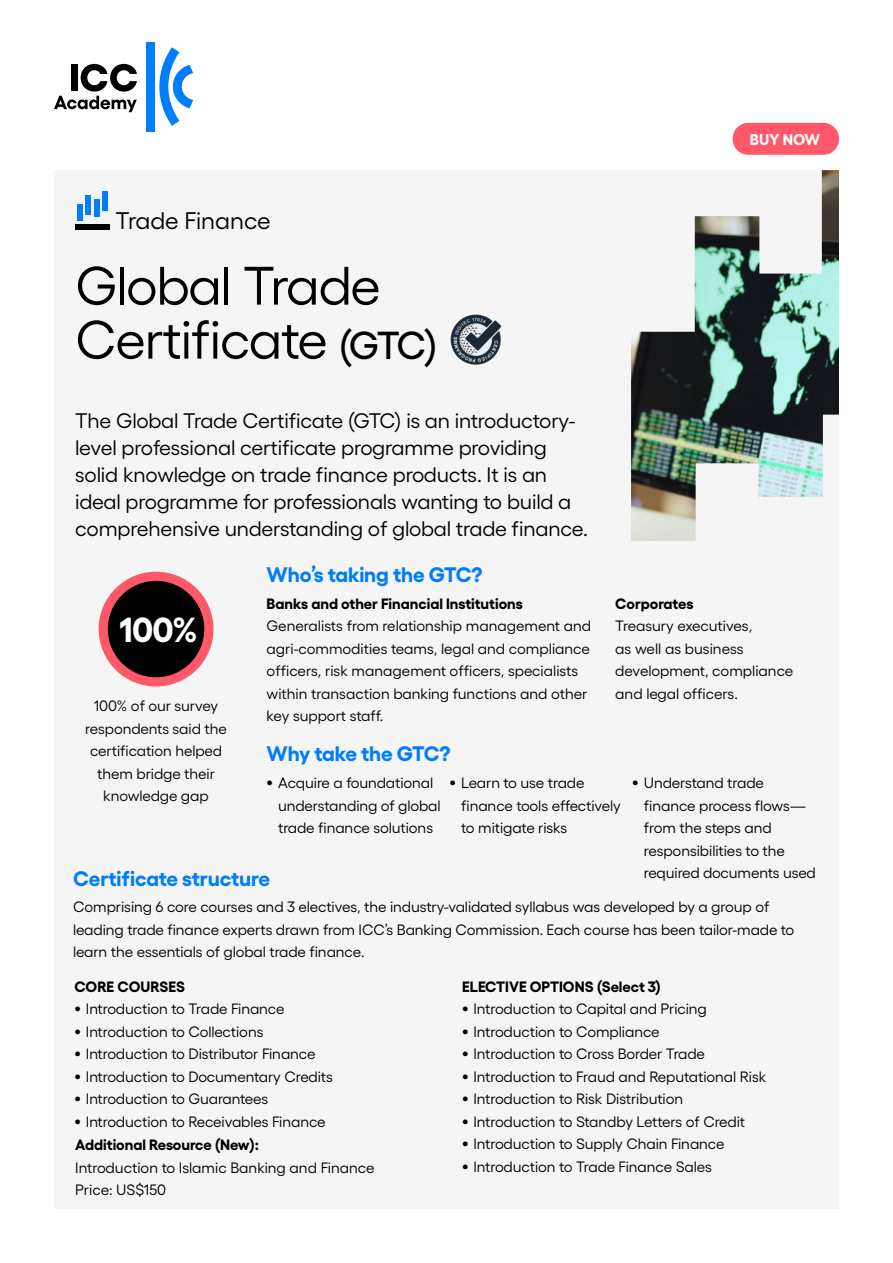
<style>
.page{position:relative;width:893px;height:1263px;background:#fff}
.page>*{position:absolute;margin:0;border:0;box-sizing:border-box;transform-origin:0 0}
.t1{font:54px/54px "Gellix";letter-spacing:-.02em;color:#000}
.t2{font:700 34.8px "Gellix";color:#fff}
.t3{font:24px "Gellix";letter-spacing:-.005em;color:#000}
.t4{font:21px/27px "Gellix";letter-spacing:-.01em;color:#000}
.t5{font:700 21px "Gellix";letter-spacing:-.005em;color:#007dff}
.t6{font:700 21px "Gellix";letter-spacing:-.025em;color:#007dff}
.t7{font:700 15.6px "Gellix";letter-spacing:-.01em;color:#fff}
.t8{font:15px/22.5px "Gellix";letter-spacing:-.005em;color:#000}
.t9{font:700 15px "Gellix";color:#000}
.s1{font-weight:500;font-size:39px}
.s2{font-size:21px}
</style>
<div class="page">
<div style="left:54px;top:170px;width:785px;height:1039px;background:#f5f5f5"></div>
<div style="left:733px;top:123px;width:106px;height:32px;background:#ff5869;border-radius:16px"></div>
<img style="left:450px;top:314px;width:52px;height:51px">
<div style="left:146px;top:42px;width:9px;height:89px;background:#007dff"></div>
<svg style="left:159px;top:47px;width:34px;height:79px"></svg>
<svg style="left:54px;top:64px;width:83px;height:48px"></svg>
<div style="left:77px;top:204px;width:6px;height:17px;background:#007dff"></div>
<div style="left:102px;top:191px;width:6px;height:20px;background:#007dff"></div>
<div style="left:86px;top:195px;width:5px;height:20px;background:#007dff"></div>
<div style="left:94px;top:200px;width:5px;height:17px;background:#007dff"></div>
<div style="left:75px;top:224px;width:35px;height:5px;background:#000"></div>
<div style="left:99px;top:572px;width:114px;height:114px;background:#ff5869;border-radius:50%"></div>
<div style="left:108px;top:581px;width:96px;height:96px;background:#000;border-radius:50%"></div>
<img style="left:631px;top:170px;width:208px;height:371px">
<h3 class="t3" style="left:116px;top:210px;width:157px">Trade Finance</h3>
<h1 class="t1" style="left:75px;top:261px;width:364px">Global Trade<br>Certificate <span class="s1">(GTC)</span></h1>
<p class="t7" style="left:750px;top:132px;width:72px">BUY NOW</p>
<p class="t4" style="left:75px;top:408px;width:514px">The Global Trade Certificate (GTC) is an introductory&shy;level professional certificate programme providing solid knowledge on trade finance products. It is an ideal programme for professionals wanting to build a comprehensive understanding of global trade finance.</p>
<h3 class="t5" style="left:267px;top:565px;width:217px">Who’s taking the GTC?</h3>
<p class="t9" style="left:267px;top:596px;width:258px">Banks and other Financial Institutions</p>
<p class="t8" style="left:267px;top:615px;width:326px">Generalists from relationship management and agri-commodities teams, legal and compliance officers, risk management officers, specialists within transaction banking functions and other key support staff.</p>
<p class="t9" style="left:615px;top:596px;width:80px">Corporates</p>
<p class="t8" style="left:615px;top:615px;width:180px">Treasury executives,<br>as well as business development, compliance and legal officers.</p>
<h2 class="t2" style="left:119px;top:613px;width:80px">100%</h2>
<p class="t8" style="left:85px;top:695px;width:143px;text-align:center">100% of our survey respondents said the certification helped them bridge their knowledge gap</p>
<h3 class="t6" style="left:267px;top:744px;width:186px">Why take the GTC?</h3>
<p class="t8" style="left:278px;top:772px;width:164px;text-indent:-12px"><span class="s2">•</span> Acquire a foundational understanding of global trade finance solutions</p>
<p class="t8" style="left:461px;top:772px;width:161px;text-indent:-12px"><span class="s2">•</span> Learn to use trade finance tools effectively to mitigate risks</p>
<p class="t8" style="left:644px;top:772px;width:174px;text-indent:-12px"><span class="s2">•</span> Understand trade finance process flows— from the steps and responsibilities to the required documents used</p>
<h3 class="t5" style="left:73px;top:868px;width:198px">Certificate structure</h3>
<p class="t8" style="left:73px;top:896px;width:723px">Comprising 6 core courses and 3 electives, the industry-validated syllabus was developed by a group of leading trade finance experts drawn from ICC’s Banking Commission. Each course has been tailor-made to learn the essentials of global trade finance.</p>
<p class="t9" style="left:74px;top:979px;width:112px">CORE COURSES</p>
<p class="t8" style="left:74px;top:998px;width:212px"><span class="s2">•</span> Introduction to Trade Finance</p>
<p class="t8" style="left:74px;top:1021px;width:191px"><span class="s2">•</span> Introduction to Collections</p>
<p class="t8" style="left:74px;top:1043px;width:243px"><span class="s2">•</span> Introduction to Distributor Finance</p>
<p class="t8" style="left:74px;top:1066px;width:260px"><span class="s2">•</span> Introduction to Documentary Credits</p>
<p class="t8" style="left:74px;top:1088px;width:195px"><span class="s2">•</span> Introduction to Guarantees</p>
<p class="t8" style="left:74px;top:1111px;width:253px"><span class="s2">•</span> Introduction to Receivables Finance</p>
<p class="t9" style="left:75px;top:1138px;width:185px">Additional Resource (New):</p>
<p class="t8" style="left:75px;top:1157px;width:301px">Introduction to Islamic Banking and Finance<br>Price: US$150</p>
<p class="t9" style="left:462px;top:979px;width:201px">ELECTIVE OPTIONS (Select 3)</p>
<p class="t8" style="left:462px;top:998px;width:246px"><span class="s2">•</span> Introduction to Capital and Pricing</p>
<p class="t8" style="left:462px;top:1021px;width:199px"><span class="s2">•</span> Introduction to Compliance</p>
<p class="t8" style="left:462px;top:1043px;width:245px"><span class="s2">•</span> Introduction to Cross Border Trade</p>
<p class="t8" style="left:462px;top:1066px;width:306px"><span class="s2">•</span> Introduction to Fraud and Reputational Risk</p>
<p class="t8" style="left:462px;top:1088px;width:223px"><span class="s2">•</span> Introduction to Risk Distribution</p>
<p class="t8" style="left:462px;top:1111px;width:285px"><span class="s2">•</span> Introduction to Standby Letters of Credit</p>
<p class="t8" style="left:462px;top:1133px;width:264px"><span class="s2">•</span> Introduction to Supply Chain Finance</p>
<p class="t8" style="left:462px;top:1156px;width:251px"><span class="s2">•</span> Introduction to Trade Finance Sales</p>
</div>
